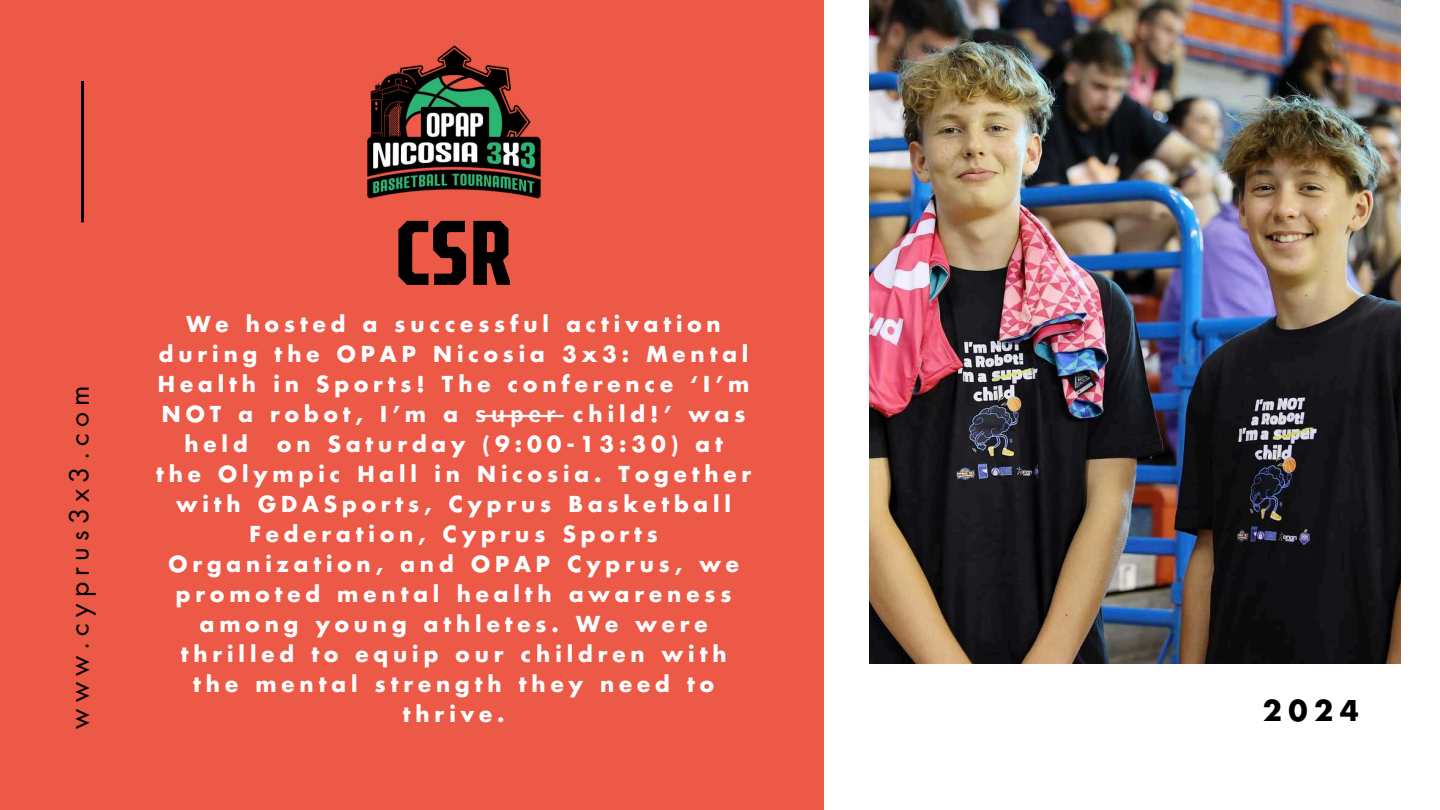
<style>
.page{position:relative;width:1440px;height:810px;background:#fff}
.page>*{position:absolute;margin:0;border:0;box-sizing:border-box;transform-origin:0 0}
.t1{font:700 91.5px "TT Octosquares Comp";color:#000}
.t2{font:700 28px "Futura LT Pro";color:#000}
.t3{font:26.6px "Futura LT Pro";letter-spacing:.23em;color:#000}
.t4{font:700 21.5px "Futura LT Pro";letter-spacing:.23em;color:#fff}
.s1{font-family:"Noto Sans"}
</style>
<div class="page">
<div style="left:0;top:0;width:824px;height:810px;background:#ed5947"></div>
<hr style="left:81px;top:81px;width:3px;height:141px;background:#000">
<img style="left:870px;top:0;width:531px;height:664px">
<img style="left:367px;top:45px;width:174px;height:154px">
<p class="t3" style="left:67px;top:729px;width:345px;rotate:-90deg">www.cyprus3x3.com</p>
<h1 class="t1" style="left:394px;top:189px;width:120px">CSR</h1>
<p class="t4" style="left:187px;top:315px;width:536px">We hosted a successful activation</p>
<p class="t4" style="left:159px;top:345px;width:591px">during the OPAP Nicosia 3x3: Mental</p>
<p class="t4" style="left:158px;top:375px;width:593px">Health in Sports! The conference ‘I’m</p>
<p class="t4" style="left:162px;top:405px;width:585px">NOT a robot, I’m a <span class="s1">s̶u̶ p̶e̶r̶</span> child!’ was</p>
<p class="t4" style="left:184px;top:435px;width:65px">held</p>
<p class="t4" style="left:277px;top:435px;width:447px">on Saturday (9:00-13:30) at</p>
<p class="t4" style="left:156px;top:465px;width:597px">the Olympic Hall in Nicosia. Together</p>
<p class="t4" style="left:176px;top:495px;width:556px">with GDASports, Cyprus Basketball</p>
<p class="t4" style="left:249px;top:525px;width:410px">Federation, Cyprus Sports</p>
<p class="t4" style="left:169px;top:555px;width:572px">Organization, and OPAP Cyprus, we</p>
<p class="t4" style="left:176px;top:585px;width:557px">promoted mental health awareness</p>
<p class="t4" style="left:200px;top:615px;width:509px">among young athletes. We were</p>
<p class="t4" style="left:181px;top:645px;width:547px">thrilled to equip our children with</p>
<p class="t4" style="left:193px;top:675px;width:522px">the mental strength they need to</p>
<p class="t4" style="left:403px;top:705px;width:103px">thrive.</p>
<h2 class="t2" style="left:1263px;top:698px;width:98px">2024</h2>
</div>
